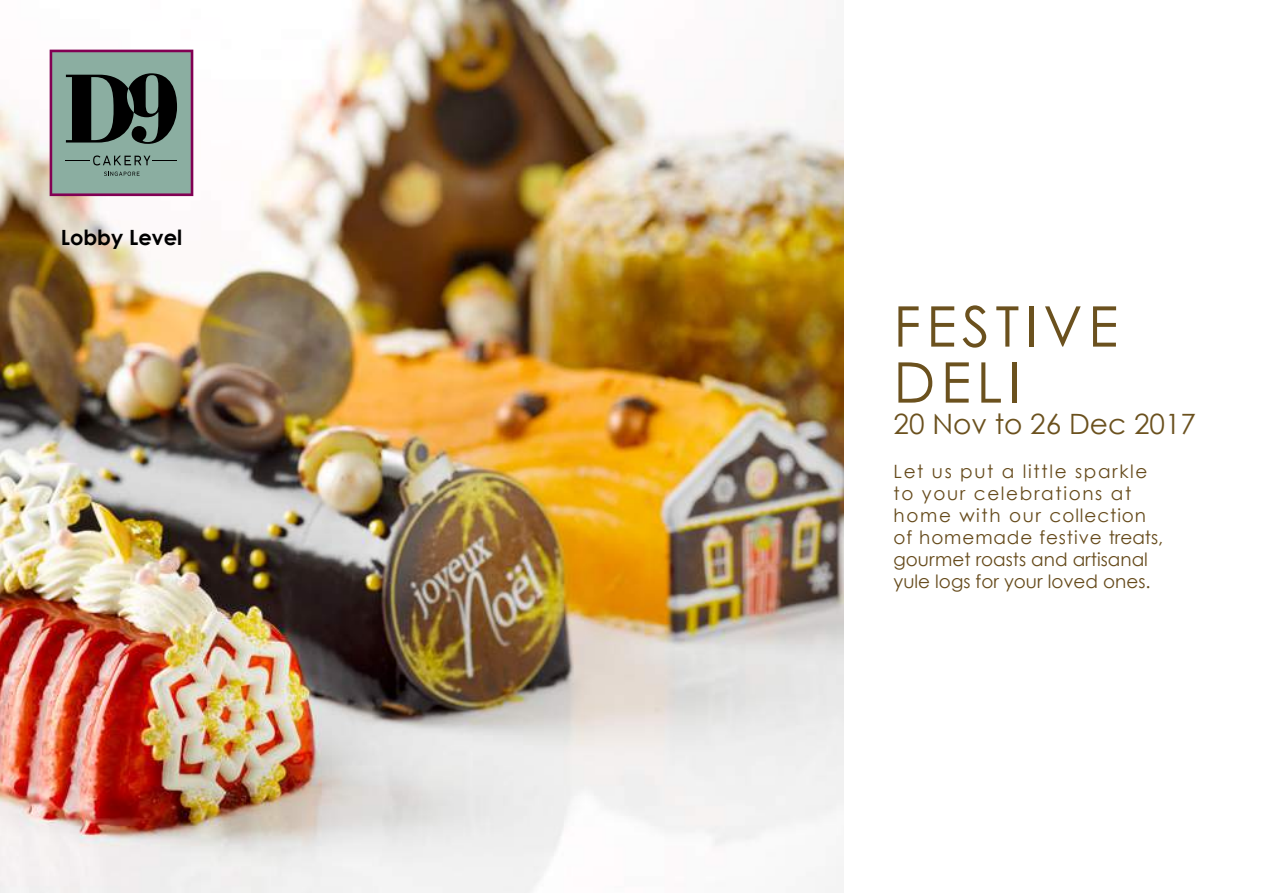
<style>
.page{position:relative;width:1267px;height:893px;background:#fff}
.page>*{position:absolute;margin:0;border:0;box-sizing:border-box;transform-origin:0 0}
.t1{font:56px/56px "Century Gothic";letter-spacing:.1em;color:#6b511e}
.t2{font:28px "Century Gothic";color:#6b511e}
.t3{font:700 21px "Century Gothic";color:#000}
.t4{font:18.38px/22.1px "Century Gothic";letter-spacing:.05em;color:#664b1c}
</style>
<div class="page">
<img style="left:0;top:0;width:844px;height:893px">
<svg style="left:50px;top:50px;width:143px;height:146px;background:#6c7d79"></svg>
<p class="t3" style="left:61px;top:224px;width:123px">Lobby Level</p>
<h1 class="t1" style="left:893px;top:298px;width:226px">FESTIVE<br>DELI</h1>
<h2 class="t2" style="left:893px;top:407px;width:304px">20 Nov to 26 Dec 2017</h2>
<p class="t4" style="left:893px;top:460px;width:271px">Let us put a little sparkle to your celebrations at home with our collection of homemade festive treats, gourmet roasts and artisanal yule logs for your loved ones.</p>
</div>
